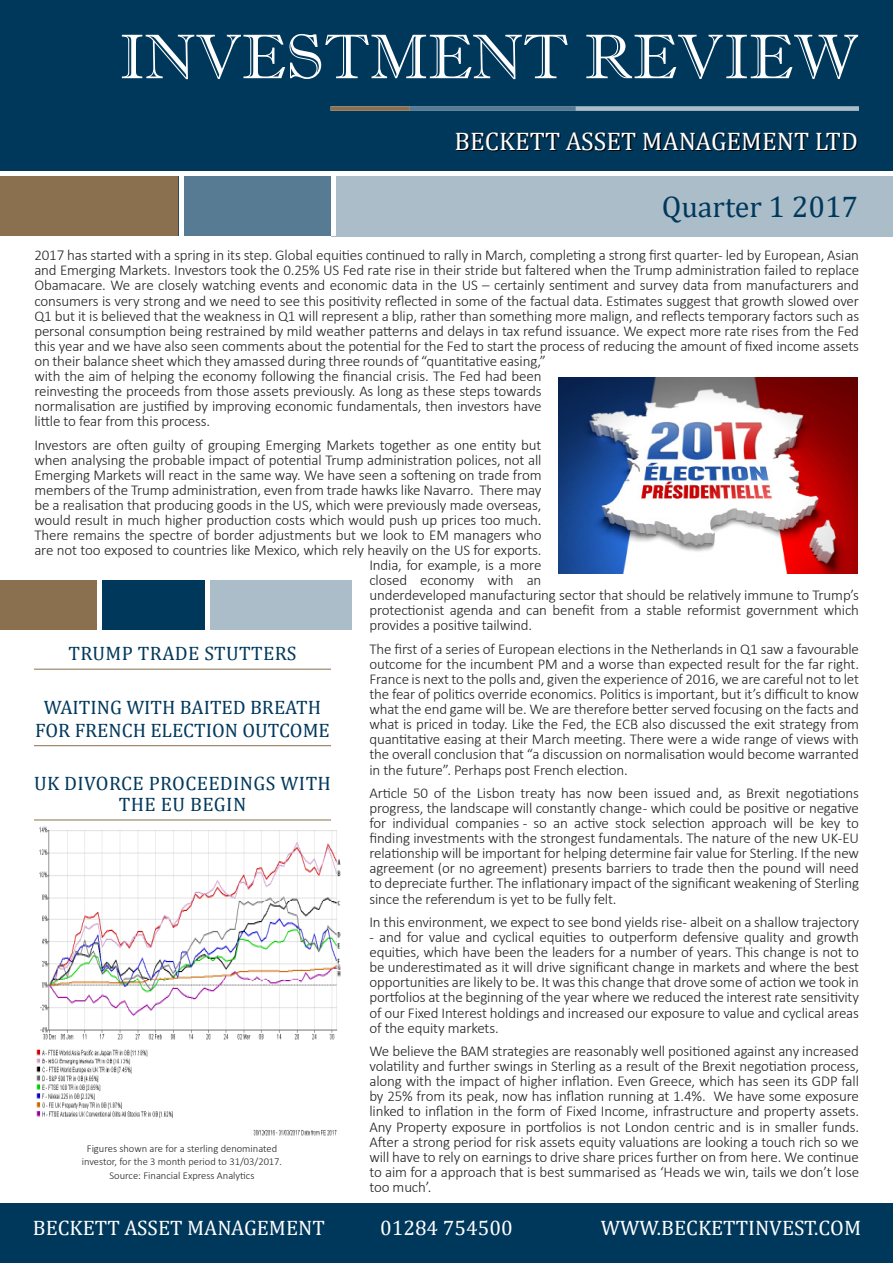
<style>
.page{position:relative;width:893px;height:1263px;background:#fff}
.page>*{position:absolute;margin:0;border:0;box-sizing:border-box;transform-origin:0 0}
.t1{font:63px "Imprint MT Shadow";color:#fff}
.t2{font:30px "Cambria";color:#00385c}
.t3{font:25.5px "Cambria";color:#fff}
.t4{font:21px "Cambria";color:#fff}
.Front_left_headings{font:19.5px/21px "Cambria";letter-spacing:.02em;color:#00385c;text-align:center}
.Front_left_headings-2{font:19.5px/23.4px "Cambria";color:#00385c;text-align:center}
.Front_page_main_text{font:300 15px/15px "Calibri";letter-spacing:-.01em;color:#231f20;text-align:justify}
.t5{font:300 10.5px/13.5px "Calibri";color:#231f20;text-align:center}
</style>
<div class="page">
<div style="left:33px;top:580px;width:319px;height:49px;background:#abbdc9"></div>
<div style="left:102px;top:580px;width:108px;height:49px;background:#00385c"></div>
<div style="left:0;top:580px;width:97px;height:49px;background:#8a704e"></div>
<hr style="left:34px;top:820px;width:297px;height:1px;background:#8a704e">
<hr style="left:34px;top:669px;width:297px;height:1px;background:#8a704e">
<hr style="left:34px;top:745px;width:297px;height:1px;background:#8a704e">
<div style="left:97px;top:580px;width:5px;height:49px;background:#fff"></div>
<div style="left:205px;top:580px;width:5px;height:49px;background:#fff"></div>
<img style="left:559px;top:377px;width:299px;height:196px">
<img style="left:36px;top:826px;width:305px;height:310px">
<div style="left:0;top:1203px;width:893px;height:60px;background:#00385c"></div>
<div style="left:0;top:0;width:893px;height:174px;background:#00385c"></div>
<div style="left:0;top:174px;width:179px;height:62px;background:#8a704e"></div>
<div style="left:331px;top:175px;width:562px;height:61px;background:#abbdc9"></div>
<div style="left:331px;top:106px;width:79px;height:5px;background:#8a704e"></div>
<div style="left:410px;top:106px;width:166px;height:5px;background:#577b93"></div>
<div style="left:576px;top:106px;width:283px;height:5px;background:#abbdc9"></div>
<div style="left:179px;top:174px;width:152px;height:62px;background:#577b93"></div>
<hr style="left:0;top:172px;width:893px;height:4px;background:#fff">
<hr style="left:331px;top:174px;width:4px;height:62px;background:#fff">
<hr style="left:179px;top:174px;width:4px;height:62px;background:#fff">
<p class="t1" style="left:119px;top:20px;width:741px">INVESTMENT REVIEW</p>
<p class="t3" style="left:455px;top:127px;width:405px">BECKETT ASSET MANAGEMENT LTD</p>
<p class="t2" style="left:662px;top:190px;width:198px">Quarter 1 2017</p>
<p class="Front_page_main_text" style="left:34px;top:248px;width:826px;text-align:left">2017 has started with a spring in its step. Global equities continued to rally in March, completing a strong first quarter- led by European, Asian and Emerging Markets. Investors took the 0.25% US Fed rate rise in their stride but faltered when the Trump administration failed to replace Obamacare. We are closely watching events and economic data in the US – certainly sentiment and survey data from manufacturers and consumers is very strong and we need to see this positivity reflected in some of the factual data. Estimates suggest that growth slowed over Q1 but it is believed that the weakness in Q1 will represent a blip, rather than something more malign, and reflects temporary factors such as personal consumption being restrained by mild weather patterns and delays in tax refund issuance. We expect more rate rises from the Fed this year and we have also seen comments about the potential for the Fed to start the process of reducing the amount of fixed income assets on their balance sheet which they amassed during three rounds of “quantitative easing,”<br>with the aim of helping the economy following the financial crisis. The Fed had been<br>reinvesting the proceeds from those assets previously. As long as these steps towards<br>normalisation are justified by improving economic fundamentals, then investors have<br>little to fear from this process.</p>
<p class="Front_page_main_text" style="left:34px;top:437px;width:509px">Investors are often guilty of grouping Emerging Markets together as one entity but</p>
<p class="Front_page_main_text" style="left:34px;top:452px;width:509px">when analysing the probable impact of potential Trump administration polices, not all</p>
<p class="Front_page_main_text" style="left:34px;top:467px;width:509px">Emerging Markets will react in the same way. We have seen a softening on trade from</p>
<p class="Front_page_main_text" style="left:34px;top:482px;width:509px">members of the Trump administration, even from trade hawks like Navarro. There may</p>
<p class="Front_page_main_text" style="left:34px;top:497px;width:509px">be a realisation that producing goods in the US, which were previously made overseas,</p>
<p class="Front_page_main_text" style="left:34px;top:512px;width:509px">would result in much higher production costs which would push up prices too much.</p>
<p class="Front_page_main_text" style="left:34px;top:527px;width:509px">There remains the spectre of border adjustments but we look to EM managers who</p>
<p class="Front_page_main_text" style="left:34px;top:542px;width:509px">are not too exposed to countries like Mexico, which rely heavily on the US for exports.</p>
<p class="Front_page_main_text" style="left:369px;top:557px;width:174px">India, for example, is a more</p>
<p class="Front_page_main_text" style="left:369px;top:573px;width:174px">closed economy with an</p>
<p class="Front_page_main_text" style="left:369px;top:588px;width:491px">underdeveloped manufacturing sector that should be relatively immune to Trump’s</p>
<p class="Front_page_main_text" style="left:369px;top:603px;width:491px">protectionist agenda and can benefit from a stable reformist government which</p>
<p class="Front_page_main_text" style="left:369px;top:618px;width:164px">provides a positive tailwind.</p>
<p class="Front_page_main_text" style="left:369px;top:641px;width:491px">The first of a series of European elections in the Netherlands in Q1 saw a favourable outcome for the incumbent PM and a worse than expected result for the far right.<br>France is next to the polls and, given the experience of 2016, we are careful not to let the fear of politics override economics. Politics is important, but it’s difficult to know what the end game will be. We are therefore better served focusing on the facts and what is priced in today. Like the Fed, the ECB also discussed the exit strategy from quantitative easing at their March meeting. There were a wide range of views with the overall conclusion that “a discussion on normalisation would become warranted in the future”. Perhaps post French election.</p>
<p class="Front_page_main_text" style="left:369px;top:785px;width:491px">Article 50 of the Lisbon treaty has now been issued and, as Brexit negotiations progress, the landscape will constantly change - which could be positive or negative for individual companies - so an active stock selection approach will be key to finding investments with the strongest fundamentals. The nature of the new UK-EU relationship will be important for helping determine fair value for Sterling. If the new agreement (or no agreement) presents barriers to trade then the pound will need to depreciate further. The inflationary impact of the significant weakening of Sterling since the referendum is yet to be fully felt.</p>
<p class="Front_page_main_text" style="left:369px;top:914px;width:491px">In this environment, we expect to see bond yields rise - albeit on a shallow trajectory</p>
<p class="Front_page_main_text" style="left:369px;top:929px;width:491px">- and for value and cyclical equities to outperform defensive quality and growth equities, which have been the leaders for a number of years. This change is not to be underestimated as it will drive significant change in markets and where the best opportunities are likely to be. It was this change that drove some of action we took in portfolios at the beginning of the year where we reduced the interest rate sensitivity of our Fixed Interest holdings and increased our exposure to value and cyclical areas of the equity markets.</p>
<p class="Front_page_main_text" style="left:369px;top:1043px;width:491px">We believe the BAM strategies are reasonably well positioned against any increased volatility and further swings in Sterling as a result of the Brexit negotiation process, along with the impact of higher inflation. Even Greece, which has seen its GDP fall by 25% from its peak, now has inflation running at 1.4%. We have some exposure linked to inflation in the form of Fixed Income, infrastructure and property assets.<br>Any Property exposure in portfolios is not London centric and is in smaller funds.<br>After a strong period for risk assets equity valuations are looking a touch rich so we will have to rely on earnings to drive share prices further on from here. We continue to aim for a approach that is best summarised as ‘Heads we win, tails we don’t lose too much’.</p>
<p class="Front_left_headings" style="left:68px;top:643px;width:230px">TRUMP TRADE STUTTERS</p>
<p class="Front_left_headings-2" style="left:35px;top:695px;width:296px">WAITING WITH BAITED BREATH<br>FOR FRENCH ELECTION OUTCOME</p>
<p class="Front_left_headings" style="left:34px;top:773px;width:298px">UK DIVORCE PROCEEDINGS WITH<br>THE EU BEGIN</p>
<p class="t5" style="left:82px;top:1141px;width:202px">Figures shown are for a sterling denominated investor, for the 3 month period to 31/03/2017.<br>Source: Financial Express Analytics</p>
<p class="t4" style="left:33px;top:1215px;width:294px">BECKETT ASSET MANAGEMENT</p>
<p class="t4" style="left:380px;top:1215px;width:134px">01284 754500</p>
<p class="t4" style="left:601px;top:1215px;width:262px">WWW.BECKETTINVEST.COM</p>
</div>
